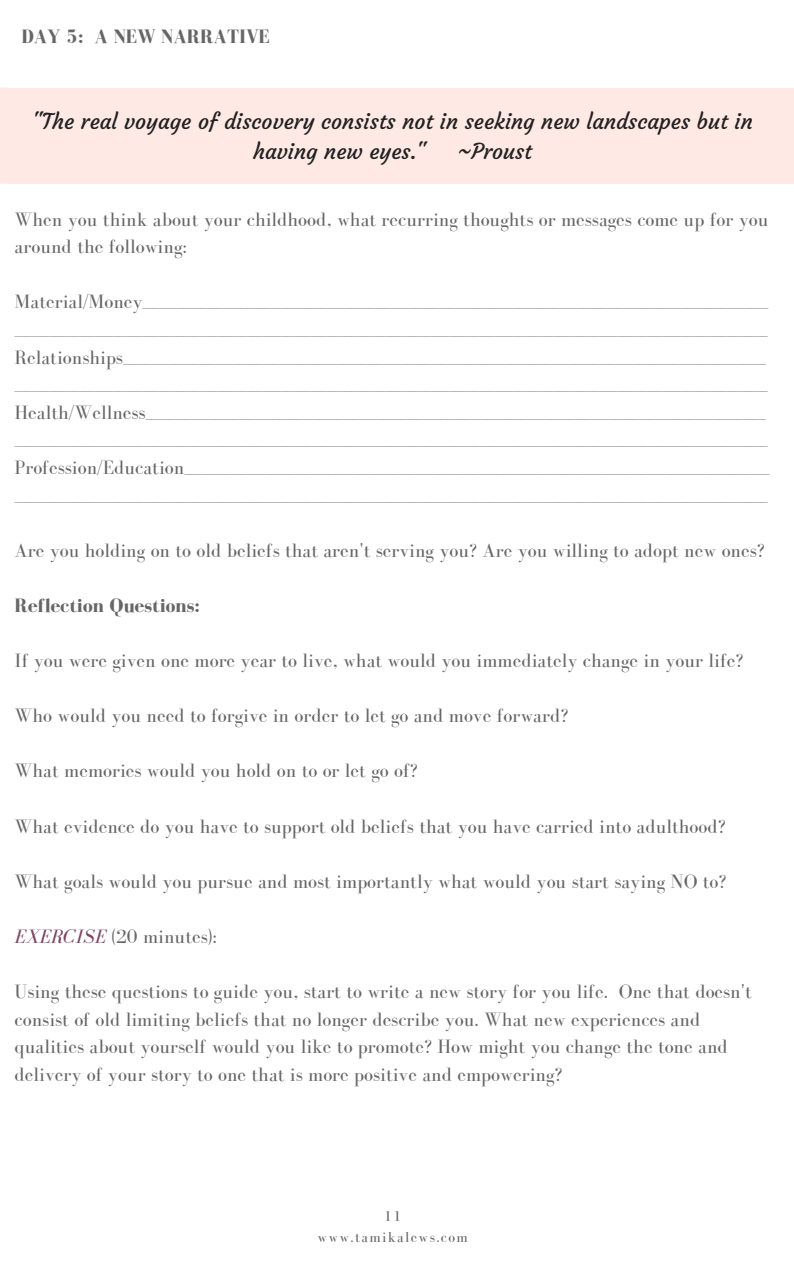
<style>
.page{position:relative;width:794px;height:1266px;background:#fff}
.page>*{position:absolute;margin:0;border:0;box-sizing:border-box;transform-origin:0 0}
.t1{font:21.6px/29.8px "Courgette";color:#222}
.t2{font:19.88px/27.6px "Bodoni FLF";color:#666}
.t3{font:700 19.88px "Bodoni FLF";color:#666}
.t4{font:14.92px/20.9px "Bodoni FLF";letter-spacing:.09em;color:#666;text-align:center}
.s1{font-style:italic;color:#7d4563}
</style>
<div class="page">
<div style="left:0;top:136px;width:793px;height:6px;background:#ffe9e4"></div>
<div style="left:7px;top:88px;width:786px;height:49px;background:#ffe9e4"></div>
<div style="left:7px;top:140px;width:786px;height:44px;background:#ffe9e4"></div>
<svg style="left:0;top:88px;width:7px;height:96px"></svg>
<p class="t3" style="left:21px;top:26px;width:250px">DAY 5: A NEW NARRATIVE</p>
<p class="t1" style="left:253px;top:107px;width:501px;text-indent:-221px">"The real voyage of discovery consists not in seeking new landscapes but in having new eyes."</p>
<p class="t1" style="left:457px;top:137px;width:76px">~Proust</p>
<p class="t2" style="left:15px;top:205px;width:754px">When you think about your childhood, what recurring thoughts or messages come up for you around the following:</p>
<p class="t2" style="left:15px;top:288px;width:755px">Material/Money____________________________________________________________________________________________________________ __________________________________________________________________________________________________________________________________ Relationships_______________________________________________________________________________________________________________ __________________________________________________________________________________________________________________________________ Health/Wellness___________________________________________________________________________________________________________ __________________________________________________________________________________________________________________________________ Profession/Education_____________________________________________________________________________________________________ __________________________________________________________________________________________________________________________________</p>
<p class="t2" style="left:15px;top:536px;width:751px">Are you holding on to old beliefs that aren't serving you? Are you willing to adopt new ones?</p>
<p class="t3" style="left:15px;top:594px;width:187px">Reflection Questions:</p>
<p class="t2" style="left:15px;top:646px;width:730px">If you were given one more year to live, what would you immediately change in your life?</p>
<p class="t2" style="left:15px;top:702px;width:555px">Who would you need to forgive in order to let go and move forward?</p>
<p class="t2" style="left:15px;top:757px;width:404px">What memories would you hold on to or let go of?</p>
<p class="t2" style="left:15px;top:812px;width:712px">What evidence do you have to support old beliefs that you have carried into adulthood?</p>
<p class="t2" style="left:15px;top:867px;width:713px">What goals would you pursue and most importantly what would you start saying NO to?</p>
<p class="t2" style="left:15px;top:922px;width:204px"><span class="s1">EXERCISE</span> (20 minutes):</p>
<p class="t2" style="left:15px;top:977px;width:738px">Using these questions to guide you, start to write a new story for you life. One that doesn't consist of old limiting beliefs that no longer describe you. What new experiences and qualities about yourself would you like to promote? How might you change the tone and delivery of your story to one that is more positive and empowering?</p>
<p class="t4" style="left:317px;top:1205px;width:152px">11 www.tamikalews.com</p>
</div>
